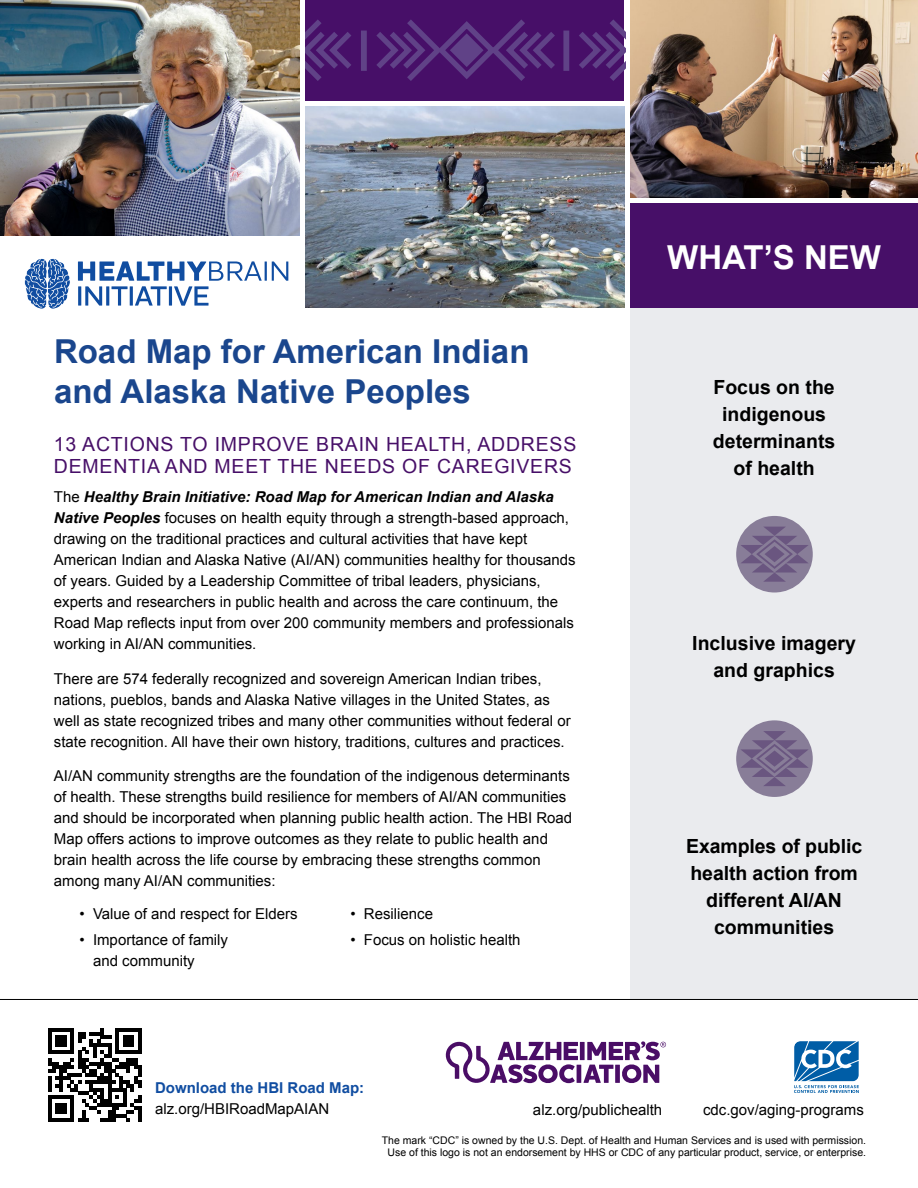
<style>
.page{position:relative;width:918px;height:1188px;background:#fff}
.page>*{position:absolute;margin:0;border:0;box-sizing:border-box;transform-origin:0 0}
.t1{font:700 33px/39.6px "Arial";color:#1a468d}
.t2{font:700 33px "Arial";color:#fff}
.body_copy{font:700 19.5px/27px "Arial";color:#000;text-align:center}
.purple_sidebar_headings{font:19.5px/22.5px "Arial";letter-spacing:.04em;color:#470f68}
.body_copy-2{font:15px/21px "Arial";color:#000}
.body_before_bullet{font:15px/21px "Arial";color:#000}
.bullet{font:15px/21px "Arial";color:#000}
.body_copy-3{font:700 15px "Arial";color:#104da1}
.body_copy-4{font:10.5px/12px "Arial";color:#000;text-align:center}
.s1{font-weight:700;font-style:italic}
</style>
<div class="page">
<div style="left:630px;top:308px;width:288px;height:691px;background:#eaebee"></div>
<div style="left:630px;top:203px;width:288px;height:105px;background:#470f68"></div>
<hr style="left:0;top:999px;width:918px;height:1px;background:#000">
<div style="left:306px;top:0;width:318px;height:100px;background:#470f68"></div>
<svg style="left:78px;top:261px;width:210px;height:45px"></svg>
<svg style="left:24px;top:258px;width:46px;height:51px"></svg>
<div style="left:736px;top:516px;width:77px;height:77px;background:#887d98;border-radius:50%"></div>
<svg style="left:740px;top:527px;width:69px;height:55px"></svg>
<div style="left:736px;top:720px;width:77px;height:77px;background:#887d98;border-radius:50%"></div>
<svg style="left:740px;top:731px;width:69px;height:55px"></svg>
<img style="left:0;top:0;width:300px;height:235px">
<img style="left:306px;top:106px;width:318px;height:202px">
<img style="left:630px;top:0;width:288px;height:197px">
<svg style="left:306px;top:19px;width:45px;height:62px"></svg>
<svg style="left:376px;top:19px;width:179px;height:62px"></svg>
<div style="left:361px;top:31px;width:6px;height:40px;background:#604287"></div>
<svg style="left:579px;top:19px;width:46px;height:62px"></svg>
<div style="left:563px;top:31px;width:6px;height:40px;background:#604287"></div>
<svg style="left:446px;top:1041px;width:220px;height:42px"></svg>
<svg style="left:794px;top:1041px;width:65px;height:52px"></svg>
<svg style="left:48px;top:1028px;width:94px;height:93px"></svg>
<p class="t1" style="left:54px;top:333px;width:477px">Road Map for American Indian and Alaska Native Peoples</p>
<p class="purple_sidebar_headings" style="left:54px;top:433px;width:524px">13 ACTIONS TO IMPROVE BRAIN HEALTH, ADDRESS<br>DEMENTIA AND MEET THE NEEDS OF CAREGIVERS</p>
<p class="body_copy-2" style="left:54px;top:487px;width:523px">The <span class="s1">Healthy Brain Initiative: Road Map for American Indian and Alaska Native Peoples</span> focuses on health equity through a strength-based approach, drawing on the traditional practices and cultural activities that have kept American Indian and Alaska Native (AI/AN) communities healthy for thousands of years. Guided by a Leadership Committee of tribal leaders, physicians, experts and researchers in public health and across the care continuum, the Road Map reflects input from over 200 community members and professionals working in AI/AN communities.</p>
<p class="body_copy-2" style="left:54px;top:668px;width:518px">There are 574 federally recognized and sovereign American Indian tribes, nations, pueblos, bands and Alaska Native villages in the United States, as well as state recognized tribes and many other communities without federal or state recognition. All have their own history, traditions, cultures and practices.</p>
<p class="body_before_bullet" style="left:54px;top:766px;width:520px">AI/AN community strengths are the foundation of the indigenous determinants of health. These strengths build resilience for members of AI/AN communities and should be incorporated when planning public health action. The HBI Road Map offers actions to improve outcomes as they relate to public health and brain health across the life course by embracing these strengths common among many AI/AN communities:</p>
<p class="bullet" style="left:80px;top:904px;width:220px">• Value of and respect for Elders</p>
<p class="bullet" style="left:93px;top:929px;width:137px;text-indent:-14px">• Importance of family and community</p>
<p class="bullet" style="left:350px;top:904px;width:84px">• Resilience</p>
<p class="bullet" style="left:350px;top:929px;width:172px">• Focus on holistic health</p>
<p class="t2" style="left:667px;top:236px;width:215px">WHAT’S NEW</p>
<p class="body_copy" style="left:713px;top:375px;width:124px">Focus on the indigenous determinants of health</p>
<p class="body_copy" style="left:692px;top:630px;width:165px">Inclusive imagery and graphics</p>
<p class="body_copy" style="left:686px;top:833px;width:178px">Examples of public health action from different AI/AN communities</p>
<p class="body_copy-3" style="left:155px;top:1078px;width:211px">Download the HBI Road Map:</p>
<p class="body_copy-2" style="left:155px;top:1099px;width:176px">alz.org/HBIRoadMapAIAN</p>
<p class="body_copy-2" style="left:533px;top:1099px;width:131px">alz.org/publichealth</p>
<p class="body_copy-2" style="left:703px;top:1099px;width:162px">cdc.gov/aging-programs</p>
<p class="body_copy-4" style="left:382px;top:1135px;width:486px">The mark “CDC” is owned by the U.S. Dept. of Health and Human Services and is used with permission.<br>Use of this logo is not an endorsement by HHS or CDC of any particular product, service, or enterprise.</p>
</div>
